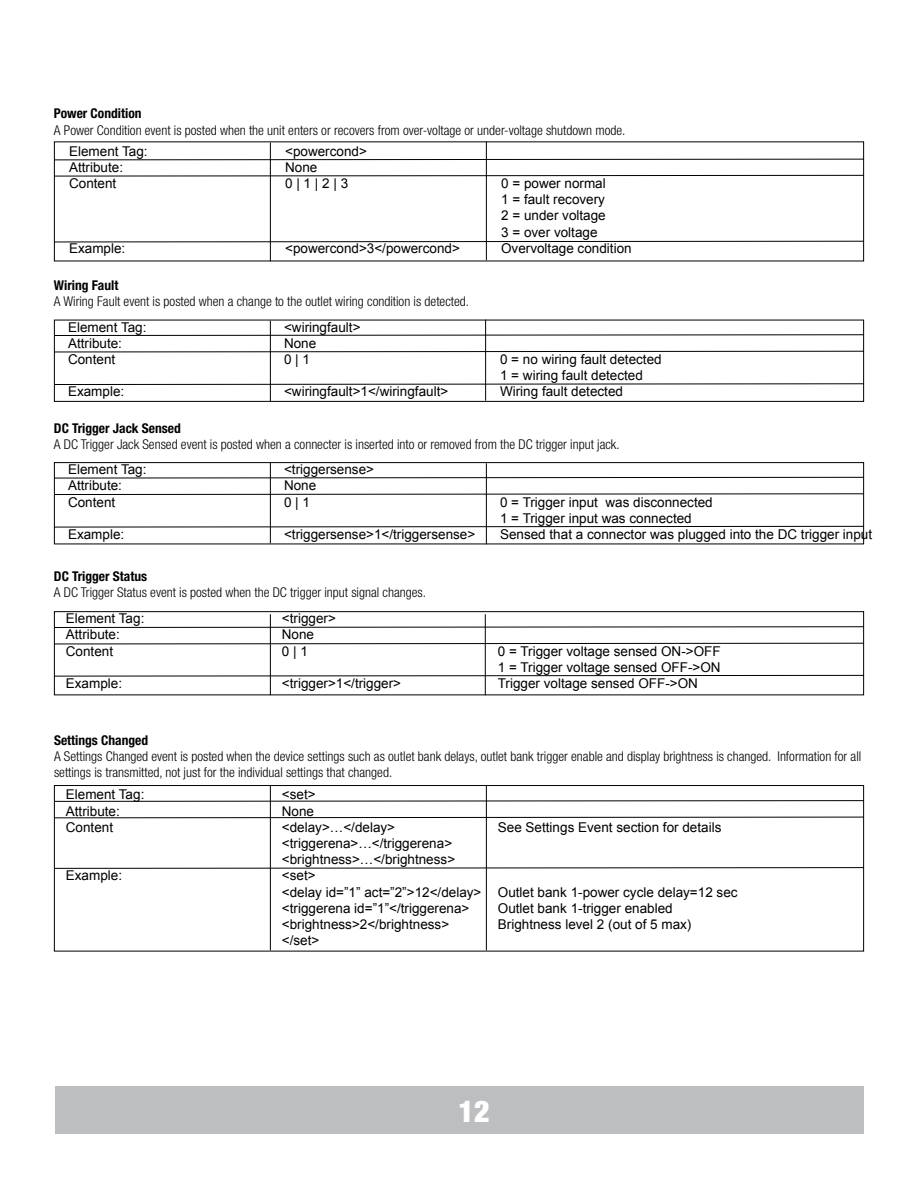
<style>
.page{position:relative;width:918px;height:1188px;background:#fff}
.page>*{position:absolute;margin:0;border:0;box-sizing:border-box;transform-origin:0 0}
.t1{font:900 condensed 30px "Helvetica Neue";color:#fff}
.t2{font:13.5px/16.2px "Arial";color:#000}
.t3{font:300 condensed 13.5px/16.2px "Helvetica Neue";color:#000}
.t4{font:700 condensed 13.5px "Helvetica Neue";color:#000}
</style>
<div class="page">
<div style="left:56px;top:1086px;width:808px;height:48px;background:#bcbec0"></div>
<svg style="left:53px;top:175px;width:812px;height:2px"></svg>
<svg style="left:53px;top:158px;width:812px;height:3px"></svg>
<svg style="left:53px;top:240px;width:812px;height:3px"></svg>
<div style="left:54px;top:320px;width:810px;height:82px;border:1px solid #000"></div>
<svg style="left:53px;top:334px;width:812px;height:2px;background:#7f7f7f"></svg>
<svg style="left:53px;top:350px;width:812px;height:3px"></svg>
<svg style="left:53px;top:383px;width:812px;height:2px;background:#7f7f7f"></svg>
<div style="left:54px;top:462px;width:810px;height:82px;border:1px solid #000"></div>
<svg style="left:53px;top:477px;width:812px;height:2px"></svg>
<svg style="left:53px;top:493px;width:812px;height:2px;background:#7f7f7f"></svg>
<svg style="left:53px;top:526px;width:812px;height:2px"></svg>
<div style="left:54px;top:611px;width:810px;height:84px;border:1px solid #000"></div>
<svg style="left:53px;top:626px;width:812px;height:2px;background:#7f7f7f"></svg>
<svg style="left:53px;top:642px;width:812px;height:3px"></svg>
<div style="left:54px;top:785px;width:810px;height:166px;border:1px solid #000"></div>
<svg style="left:53px;top:800px;width:812px;height:2px;background:#7f7f7f"></svg>
<svg style="left:53px;top:816px;width:812px;height:3px"></svg>
<svg style="left:53px;top:867px;width:812px;height:2px;background:#7f7f7f"></svg>
<hr style="left:270px;top:143px;width:1px;height:118px;background:#000">
<hr style="left:486px;top:141px;width:1px;height:119px;background:#000">
<hr style="left:270px;top:321px;width:1px;height:81px;background:#000">
<hr style="left:485px;top:320px;width:1px;height:81px;background:#000">
<hr style="left:270px;top:462px;width:1px;height:81px;background:#000">
<hr style="left:486px;top:463px;width:1px;height:81px;background:#000">
<svg style="left:53px;top:675px;width:812px;height:2px;background:#808080"></svg>
<hr style="left:270px;top:614px;width:1px;height:81px;background:#000">
<hr style="left:485px;top:614px;width:1px;height:81px;background:#000">
<hr style="left:270px;top:785px;width:1px;height:165px;background:#000">
<hr style="left:486px;top:785px;width:1px;height:165px;background:#000">
<p class="t4" style="left:54px;top:106px;width:89px">Power Condition</p>
<p class="t3" style="left:54px;top:122px;width:573px">A Power Condition event is posted when the unit enters or recovers from over-voltage or under-voltage shutdown mode.</p>
<p class="t2" style="left:69px;top:143px;width:80px">Element Tag:</p>
<p class="t2" style="left:285px;top:143px;width:83px">&lt;powercond&gt;</p>
<p class="t2" style="left:69px;top:159px;width:56px">Attribute:</p>
<p class="t2" style="left:285px;top:159px;width:34px">None</p>
<p class="t2" style="left:69px;top:175px;width:49px">Content</p>
<p class="t2" style="left:285px;top:175px;width:65px">0 | 1 | 2 | 3</p>
<p class="t2" style="left:501px;top:175px;width:106px;text-align:justify">0 = power normal 1 = fault recovery 2 = under voltage 3 = over voltage</p>
<p class="t2" style="left:69px;top:240px;width:58px">Example:</p>
<p class="t2" style="left:285px;top:240px;width:176px">&lt;powercond&gt;3&lt;/powercond&gt;</p>
<p class="t2" style="left:501px;top:240px;width:132px">Overvoltage condition</p>
<p class="t4" style="left:54px;top:277px;width:66px">Wiring Fault</p>
<p class="t3" style="left:54px;top:293px;width:417px">A Wiring Fault event is posted when a change to the outlet wiring condition is detected.</p>
<p class="t2" style="left:68px;top:319px;width:80px">Element Tag:</p>
<p class="t2" style="left:284px;top:319px;width:78px">&lt;wiringfault&gt;</p>
<p class="t2" style="left:68px;top:335px;width:56px">Attribute:</p>
<p class="t2" style="left:284px;top:335px;width:34px">None</p>
<p class="t2" style="left:68px;top:351px;width:49px">Content</p>
<p class="t2" style="left:284px;top:351px;width:28px">0 | 1</p>
<p class="t2" style="left:500px;top:351px;width:163px">0 = no wiring fault detected<br>1 = wiring fault detected</p>
<p class="t2" style="left:68px;top:384px;width:58px">Example:</p>
<p class="t2" style="left:284px;top:384px;width:166px">&lt;wiringfault&gt;1&lt;/wiringfault&gt;</p>
<p class="t2" style="left:500px;top:384px;width:125px">Wiring fault detected</p>
<p class="t4" style="left:54px;top:420px;width:128px">DC Trigger Jack Sensed</p>
<p class="t3" style="left:54px;top:437px;width:567px">A DC Trigger Jack Sensed event is posted when a connecter is inserted into or removed from the DC trigger input jack.</p>
<p class="t2" style="left:68px;top:461px;width:80px">Element Tag:</p>
<p class="t2" style="left:284px;top:461px;width:92px">&lt;triggersense&gt;</p>
<p class="t2" style="left:68px;top:478px;width:56px">Attribute:</p>
<p class="t2" style="left:284px;top:478px;width:34px">None</p>
<p class="t2" style="left:68px;top:494px;width:49px">Content</p>
<p class="t2" style="left:284px;top:494px;width:28px">0 | 1</p>
<p class="t2" style="left:500px;top:494px;width:214px">0 = Trigger input was disconnected<br>1 = Trigger input was connected</p>
<p class="t2" style="left:68px;top:526px;width:58px">Example:</p>
<p class="t2" style="left:284px;top:526px;width:193px">&lt;triggersense&gt;1&lt;/triggersense&gt;</p>
<p class="t2" style="left:500px;top:526px;width:374px">Sensed that a connector was plugged into the DC trigger input</p>
<p class="t4" style="left:54px;top:568px;width:95px">DC Trigger Status</p>
<p class="t3" style="left:54px;top:584px;width:374px">A DC Trigger Status event is posted when the DC trigger input signal changes.</p>
<p class="t2" style="left:66px;top:610px;width:80px">Element Tag:</p>
<p class="t2" style="left:282px;top:610px;width:56px">&lt;trigger&gt;</p>
<p class="t2" style="left:66px;top:627px;width:56px">Attribute:</p>
<p class="t2" style="left:282px;top:627px;width:34px">None</p>
<p class="t2" style="left:66px;top:643px;width:49px">Content</p>
<p class="t2" style="left:282px;top:643px;width:28px">0 | 1</p>
<p class="t2" style="left:498px;top:643px;width:224px">0 = Trigger voltage sensed ON-&gt;OFF<br>1 = Trigger voltage sensed OFF-&gt;ON</p>
<p class="t2" style="left:66px;top:675px;width:58px">Example:</p>
<p class="t2" style="left:282px;top:675px;width:121px">&lt;trigger&gt;1&lt;/trigger&gt;</p>
<p class="t2" style="left:498px;top:675px;width:202px">Trigger voltage sensed OFF-&gt;ON</p>
<p class="t4" style="left:54px;top:732px;width:96px">Settings Changed</p>
<p class="t3" style="left:54px;top:748px;width:809px">A Settings Changed event is posted when the device settings such as outlet bank delays, outlet bank trigger enable and display brightness is changed. Information for all settings is transmitted, not just for the individual settings that changed.</p>
<p class="t2" style="left:66px;top:786px;width:80px">Element Tag:</p>
<p class="t2" style="left:282px;top:786px;width:35px">&lt;set&gt;</p>
<p class="t2" style="left:66px;top:803px;width:56px">Attribute:</p>
<p class="t2" style="left:282px;top:803px;width:34px">None</p>
<p class="t2" style="left:66px;top:819px;width:49px">Content</p>
<p class="t2" style="left:282px;top:819px;width:115px">&lt;delay&gt;…&lt;/delay&gt;</p>
<p class="t2" style="left:498px;top:819px;width:225px">See Settings Event section for details</p>
<p class="t2" style="left:282px;top:835px;width:175px">&lt;triggerena&gt;…&lt;/triggerena&gt; &lt;brightness&gt;…&lt;/brightness&gt;</p>
<p class="t2" style="left:66px;top:867px;width:58px">Example:</p>
<p class="t2" style="left:282px;top:867px;width:457px">&lt;set&gt;<br>&lt;delay id=”1” act=”2”&gt;12&lt;/delay&gt; Outlet bank 1-power cycle delay=12 sec &lt;triggerena id=”1”&lt;/triggerena&gt;</p>
<p class="t2" style="left:498px;top:900px;width:176px">Outlet bank 1-trigger enabled</p>
<p class="t2" style="left:282px;top:916px;width:169px">&lt;brightness&gt;2&lt;/brightness&gt;</p>
<p class="t2" style="left:498px;top:916px;width:195px">Brightness level 2 (out of 5 max)</p>
<p class="t2" style="left:282px;top:932px;width:39px">&lt;/set&gt;</p>
<h1 class="t1" style="left:458px;top:1093px;width:33px">12</h1>
</div>
